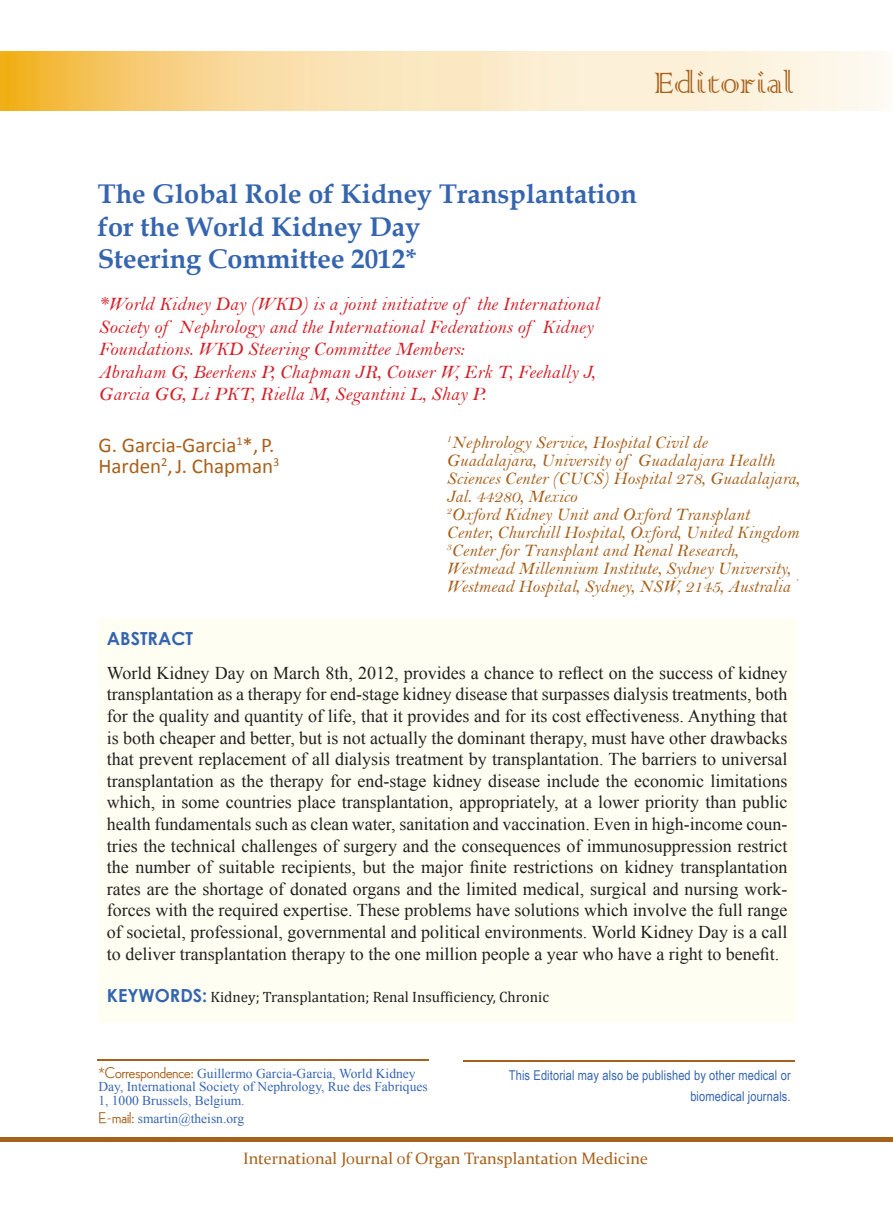
<style>
.page{position:relative;width:893px;height:1212px;background:#fff}
.page>*{position:absolute;margin:0;border:0;box-sizing:border-box;transform-origin:0 0}
.Type{font:39px "Colonna";color:#a6611c}
.t1{font:700 27px/32.4px "Book Antiqua";color:#3665b0}
.Authors{font:21px/21px "Calibri";color:#a6611c}
.Sub_Sub_heahing{font:19.5px/22.5px "Bell MT Italic";color:#d1232a}
.Non_structured_Abstr{font:18px/21.6px "Times New Roman";color:#231f20;text-align:justify}
.Affiliation{font:18px/18px "Bell MT Italic";color:#a6611c}
.Heading{font:700 18px "Century Gothic";color:#3665b0}
.Footer_1st_Page{font:16.5px "Constantia";color:#a6611c}
.Key_word{font:15px "Cambria";color:#231f20}
.Corespondence{font:13.5px/13.5px "Times New Roman";color:#3665b0}
.t2{font:13.5px/21px "Arial Narrow";letter-spacing:.01em;color:#3665b0;text-align:right}
.s1{font-family:"Century Gothic";font-weight:700;font-size:18px;color:#3665b0}
.s2{font-family:"Bennie Goethe SH";font-size:15px;color:#a6611c}
</style>
<div class="page">
<div style="left:0;top:1137px;width:893px;height:5px;background:#a6611c"></div>
<img style="left:0;top:52px;width:883px;height:59px">
<div style="left:98px;top:618px;width:698px;height:405px;background:#fffef2"></div>
<hr style="left:98px;top:1059px;width:331px;height:2px;background:#a6611c">
<hr style="left:463px;top:1060px;width:332px;height:1px;background:#a6611c">
<p class="Type" style="left:653px;top:57px;width:142px">Editorial</p>
<p class="t1" style="left:98px;top:178px;width:541px">The Global Role of Kidney Transplantation for the World Kidney Day<br>Steering Committee 2012*</p>
<p class="Sub_Sub_heahing" style="left:99px;top:293px;width:502px">*World Kidney Day (WKD) is a joint initiative of the International Society of Nephrology and the International Federations of Kidney Foundations. WKD Steering Committee Members:<br>Abraham G, Beerkens P, Chapman JR, Couser W, Erk T, Feehally J, Garcia GG, Li PKT, Riella M, Segantini L, Shay P.</p>
<p class="Authors" style="left:99px;top:433px;width:182px">G. Garcia-Garcia<sup>1</sup>*, P.<br>Harden<sup>2</sup>,J. Chapman<sup>3</sup></p>
<p class="Affiliation" style="left:446px;top:433px;width:354px"><sup>1</sup>Nephrology Service, Hospital Civil de Guadalajara, University of Guadalajara Health Sciences Center (CUCS) Hospital 278, Guadalajara, Jal. 44280, Mexico</p>
<p class="Affiliation" style="left:446px;top:505px;width:354px"><sup>2</sup>Oxford Kidney Unit and Oxford Transplant<br>Center, Churchill Hospital, Oxford, United Kingdom</p>
<p class="Affiliation" style="left:446px;top:541px;width:353px"><sup>3</sup>Center for Transplant and Renal Research,<br>Westmead Millennium Institute, Sydney University,<br>Westmead Hospital, Sydney, NSW, 2145, Australia <sup>`</sup></p>
<p class="Heading" style="left:107px;top:624px;width:88px">ABSTRACT</p>
<p class="Non_structured_Abstr" style="left:107px;top:662px;width:682px">World Kidney Day on March 8th, 2012, provides a chance to reflect on the success of kidney transplantation as a therapy for end-stage kidney disease that surpasses dialysis treatments, both for the quality and quantity of life, that it provides and for its cost effectiveness. Anything that is both cheaper and better, but is not actually the dominant therapy, must have other drawbacks that prevent replacement of all dialysis treatment by transplantation. The barriers to universal transplantation as the therapy for end-stage kidney disease include the economic limitations which, in some countries place transplantation, appropriately, at a lower priority than public health fundamentals such as clean water, sanitation and vaccination. Even in high-income coun&shy;tries the technical challenges of surgery and the consequences of immunosuppression restrict the number of suitable recipients, but the major finite restrictions on kidney transplantation rates are the shortage of donated organs and the limited medical, surgical and nursing work&shy;forces with the required expertise. These problems have solutions which involve the full range of societal, professional, governmental and political environments. World Kidney Day is a call to deliver transplantation therapy to the one million people a year who have a right to benefit.</p>
<p class="Key_word" style="left:107px;top:988px;width:444px"><span class="s1">KEYWORDS:</span> Kidney; Transplantation; Renal Insufficiency, Chronic</p>
<p class="Corespondence" style="left:98px;top:1066px;width:331px"><span class="s2">*Correspondence:</span> Guillermo Garcia-Garcia, World Kidney<br>Day, International Society of Nephrology, Rue des Fabriques<br>1, 1000 Brussels, Belgium.</p>
<p class="Corespondence" style="left:98px;top:1111px;width:147px"><span class="s2">E-mail:</span> smartin@theisn.org</p>
<p class="t2" style="left:509px;top:1064px;width:283px">This Editorial may also be published by other medical or biomedical journals.</p>
<p class="Footer_1st_Page" style="left:243px;top:1147px;width:406px">International Journal of Organ Transplantation Medicine</p>
</div>
